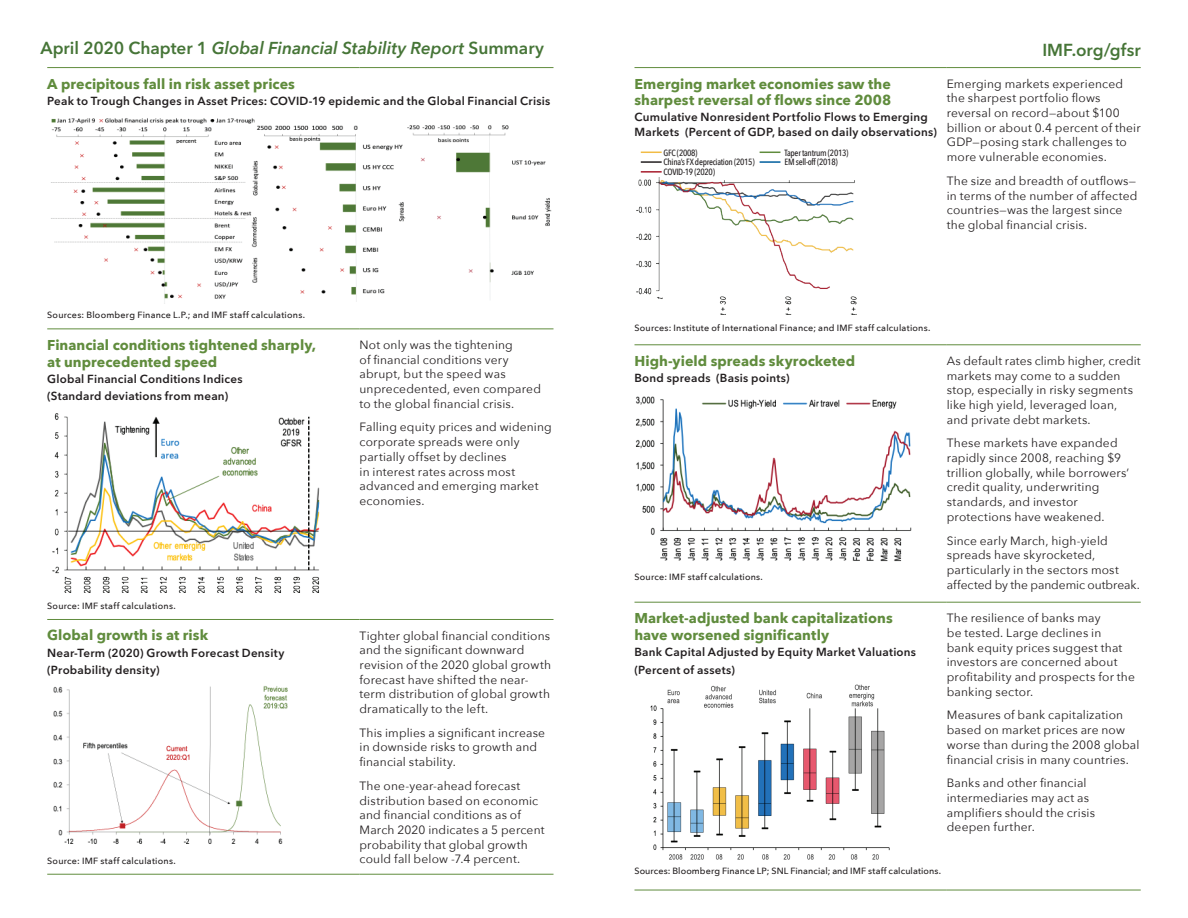
<style>
.page{position:relative;width:1188px;height:918px;background:#fff}
.page>*{position:absolute;margin:0;border:0;box-sizing:border-box;transform-origin:0 0}
.t1{font:italic 600 17.25px "Avenir Next";letter-spacing:-.005em;color:#467537}
.t2{font:600 17.25px "Avenir Next W1 G";letter-spacing:.005em;color:#467537}
.t3{font:700 14.25px/16.8px "Avenir Next";letter-spacing:.005em;color:#608c3d}
.t4{font:12px/14.7px "Avenir Next";letter-spacing:.015em;color:#231f20}
.t5{font:600 11.7px/17.5px "Avenir Next W1 G";letter-spacing:.02em;color:#231f20}
.t6{font:500 9px "Avenir Next";letter-spacing:.025em;color:#231f20}
.t7{font:500 9px/9.3px "Avenir Next Condensed";letter-spacing:-.03em;color:#231f20}
.s1{font-family:"Avenir Next W1 G";font-style:normal}
</style>
<div class="page">
<hr style="left:47px;top:67px;width:313px;height:1px;background:#608c3d">
<hr style="left:360px;top:67px;width:194px;height:1px;background:#608c3d">
<hr style="left:47px;top:328px;width:313px;height:1px;background:#608c3d">
<hr style="left:360px;top:328px;width:194px;height:1px;background:#608c3d">
<hr style="left:47px;top:619px;width:313px;height:1px;background:#608c3d">
<hr style="left:360px;top:619px;width:194px;height:1px;background:#608c3d">
<hr style="left:47px;top:874px;width:313px;height:1px;background:#608c3d">
<hr style="left:360px;top:874px;width:194px;height:1px;background:#608c3d">
<img style="left:51px;top:118px;width:501px;height:186px">
<img style="left:52px;top:413px;width:268px;height:180px">
<img style="left:53px;top:686px;width:235px;height:158px">
<hr style="left:634px;top:67px;width:313px;height:1px;background:#608c3d">
<hr style="left:947px;top:67px;width:194px;height:1px;background:#608c3d">
<hr style="left:634px;top:344px;width:313px;height:1px;background:#608c3d">
<hr style="left:947px;top:344px;width:194px;height:1px;background:#608c3d">
<hr style="left:634px;top:602px;width:313px;height:1px;background:#608c3d">
<hr style="left:947px;top:602px;width:194px;height:1px;background:#608c3d">
<hr style="left:634px;top:890px;width:313px;height:1px;background:#608c3d">
<hr style="left:947px;top:890px;width:194px;height:1px;background:#608c3d">
<img style="left:636px;top:177px;width:221px;height:138px">
<img style="left:635px;top:396px;width:277px;height:166px">
<img style="left:650px;top:685px;width:240px;height:175px">
<svg style="left:641px;top:152px;width:21px;height:1px"></svg>
<svg style="left:760px;top:152px;width:20px;height:1px"></svg>
<hr style="left:641px;top:161px;width:21px;height:2px;background:#231f20">
<hr style="left:760px;top:161px;width:20px;height:2px;background:#005e9e">
<hr style="left:641px;top:171px;width:21px;height:2px;background:#a81d2d">
<h1 class="t1" style="left:40px;top:33px;width:505px"><span class="s1">April 2020 Chapter 1</span> Global Financial Stability Report <span class="s1">Summary</span></h1>
<p class="t3" style="left:47px;top:75px;width:249px">A precipitous fall in risk asset prices</p>
<p class="t5" style="left:47px;top:91px;width:505px">Peak to Trough Changes in Asset Prices: COVID-19 epidemic and the Global Financial Crisis</p>
<p class="t6" style="left:47px;top:308px;width:259px">Sources: Bloomberg Finance L.P.; and IMF staff calculations.</p>
<p class="t3" style="left:47px;top:336px;width:270px">Financial conditions tightened sharply, at unprecedented speed</p>
<p class="t5" style="left:47px;top:369px;width:197px">Global Financial Conditions Indices (Standard deviations from mean)</p>
<p class="t6" style="left:47px;top:598px;width:130px">Source: IMF staff calculations.</p>
<p class="t3" style="left:47px;top:627px;width:162px">Global growth is at risk</p>
<p class="t5" style="left:47px;top:643px;width:239px">Near-Term (2020) Growth Forecast Density (Probability density)</p>
<p class="t6" style="left:47px;top:853px;width:130px">Source: IMF staff calculations.</p>
<p class="t4" style="left:360px;top:337px;width:183px">Not only was the tightening<br>of financial conditions very abrupt, but the speed was unprecedented, even compared to the global financial crisis.</p>
<p class="t4" style="left:360px;top:419px;width:194px">Falling equity prices and widening corporate spreads were only partially offset by declines<br>in interest rates across most advanced and emerging market economies.</p>
<p class="t4" style="left:360px;top:628px;width:193px">Tighter global financial conditions and the significant downward revision of the 2020 global growth forecast have shifted the near&shy;term distribution of global growth dramatically to the left.</p>
<p class="t4" style="left:360px;top:725px;width:187px">This implies a significant increase in downside risks to growth and financial stability.</p>
<p class="t4" style="left:360px;top:778px;width:187px">The one-year-ahead forecast distribution based on economic and financial conditions as of<br>March 2020 indicates a 5 percent probability that global growth could fall below -7.4 percent.</p>
<p class="t3" style="left:634px;top:75px;width:258px">Emerging market economies saw the sharpest reversal of flows since 2008</p>
<p class="t5" style="left:634px;top:109px;width:304px;line-height:14.5px">Cumulative Nonresident Portfolio Flows to Emerging<br>Markets (Percent of GDP, based on daily observations)</p>
<p class="t7" style="left:663px;top:148px;width:93px">GFC (2008)<br>China’s FX depreciation (2015)<br>COVID-19 (2020)</p>
<p class="t7" style="left:785px;top:148px;width:66px">Taper tantrum (2013)<br>EM sell-off (2018)</p>
<h1 class="t2" style="left:1042px;top:36px;width:100px">IMF.org/gfsr</h1>
<p class="t4" style="left:947px;top:76px;width:195px">Emerging markets experienced the sharpest portfolio flows reversal on record—about $100 billion or about 0.4 percent of their<br>GDP—posing stark challenges to more vulnerable economies.</p>
<p class="t4" style="left:947px;top:173px;width:192px">The size and breadth of outflows— in terms of the number of affected countries—was the largest since the global financial crisis.</p>
<p class="t6" style="left:634px;top:320px;width:297px">Sources: Institute of International Finance; and IMF staff calculations.</p>
<p class="t3" style="left:634px;top:352px;width:222px">High-yield spreads skyrocketed</p>
<p class="t5" style="left:634px;top:368px;width:157px">Bond spreads (Basis points)</p>
<p class="t6" style="left:634px;top:569px;width:130px">Source: IMF staff calculations.</p>
<p class="t3" style="left:634px;top:610px;width:260px">Market-adjusted bank capitalizations have worsened significantly</p>
<p class="t5" style="left:634px;top:642px;width:283px">Bank Capital Adjusted by Equity Market Valuations (Percent of assets)</p>
<p class="t4" style="left:947px;top:353px;width:195px">As default rates climb higher, credit markets may come to a sudden stop, especially in risky segments like high yield, leveraged loan, and private debt markets.</p>
<p class="t4" style="left:947px;top:435px;width:184px">These markets have expanded rapidly since 2008, reaching $9 trillion globally, while borrowers’ credit quality, underwriting standards, and investor protections have weakened.</p>
<p class="t4" style="left:947px;top:533px;width:195px">Since early March, high-yield spreads have skyrocketed, particularly in the sectors most affected by the pandemic outbreak.</p>
<p class="t4" style="left:947px;top:610px;width:190px">The resilience of banks may<br>be tested. Large declines in<br>bank equity prices suggest that investors are concerned about profitability and prospects for the banking sector.</p>
<p class="t4" style="left:947px;top:707px;width:194px">Measures of bank capitalization based on market prices are now worse than during the 2008 global financial crisis in many countries.</p>
<p class="t4" style="left:947px;top:775px;width:150px">Banks and other financial intermediaries may act as amplifiers should the crisis deepen further.</p>
<p class="t6" style="left:634px;top:863px;width:308px">Sources: Bloomberg Finance LP; SNL Financial; and IMF staff calculations.</p>
</div>
